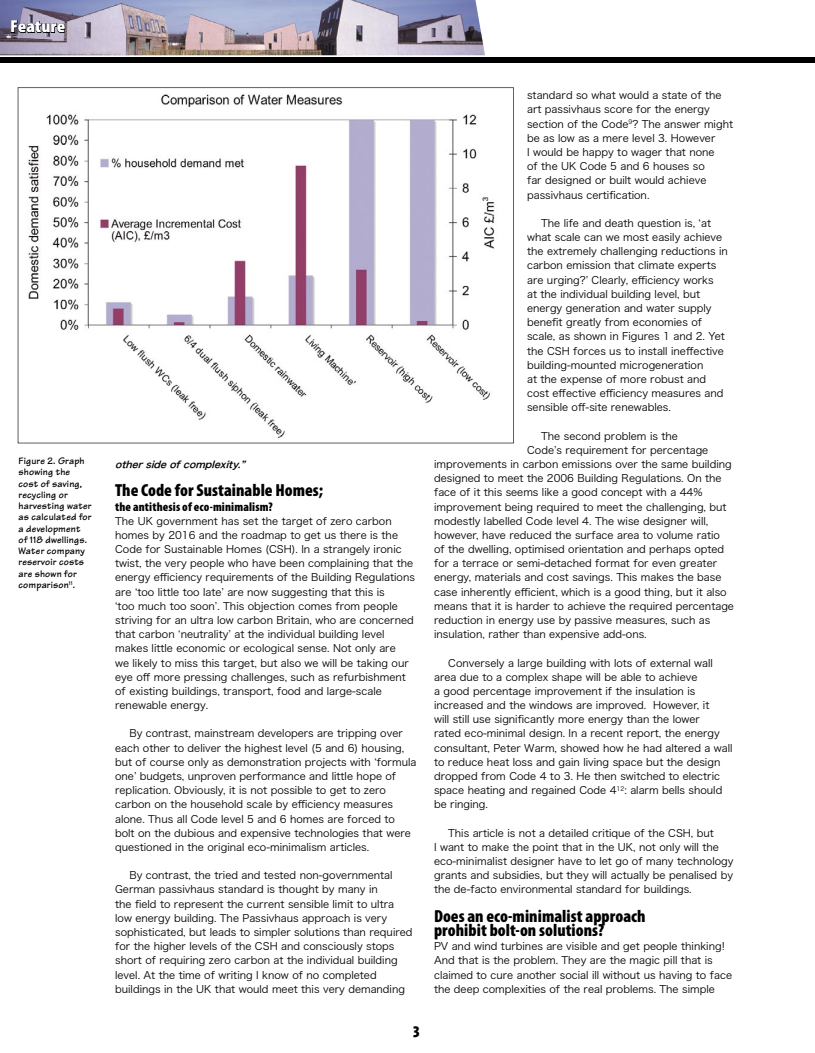
<style>
.page{position:relative;width:815px;height:1053px;background:#fff}
.page>*{position:absolute;margin:0;border:0;box-sizing:border-box;transform-origin:0 0}
.t1{font:900 condensed 17.5px/14.1px "Myriad Pro";color:#000}
.t2{font:900 condensed 17.5px "Myriad Pro";color:#fff;scale:1.1 1}
.t3{font:900 condensed 12.5px "Myriad Pro";letter-spacing:.01em;color:#000}
.t4{font:10.25px/14.1px "Hira Kaku Pro W3";color:#000}
.t5{font:700 10px/11.2px "Tekton";letter-spacing:.015em;color:#000}
.t6{font:italic 9.38px "Hira Kaku Pro W6";color:#000}
</style>
<div class="page">
<img style="left:0;top:0;width:485px;height:56px">
<div style="left:0;top:58px;width:815px;height:5px;background:#000"></div>
<svg style="left:18px;top:87px;width:496px;height:356px"></svg>
<h1 class="t2" style="left:10px;top:17px;width:52px">Feature</h1>
<p class="t5" style="left:19px;top:455px;width:74px">Figure 2. Graph showing the cost of saving, recycling or harvesting water as calculated for a development of 118 dwellings.<br>Water company reservoir costs are shown for comparison<sup>11</sup>.</p>
<p class="t6" style="left:115px;top:456px;width:135px">othersideofcomplexity.”</p>
<h1 class="t1" style="left:115px;top:483px;width:210px">The Code for Sustainable Homes;</h1>
<p class="t3" style="left:115px;top:499px;width:159px">the antithesis of eco-minimalism?</p>
<p class="t4" style="left:115px;top:513px;width:301px">The UK government has set the target of zero carbon homes by 2016 and the roadmap to get us there is the Code for Sustainable Homes (CSH). In a strangely ironic twist, the very people who have been complaining that the energy efficiency requirements of the Building Regulations are ʻtoo little too lateʼ are now suggesting that this is<br>ʻtoo much too soonʼ. This objection comes from people striving for an ultra low carbon Britain, who are concerned that carbon ʻneutralityʼ at the individual building level makes little economic or ecological sense. Not only are<br>we likely to miss this target, but also we will be taking our eye off more pressing challenges, such as refurbishment of existing buildings, transport, food and large-scale renewable energy.</p>
<p class="t4" style="left:115px;top:725px;width:303px;text-indent:14px">By contrast, mainstream developers are tripping over each other to deliver the highest level (5 and 6) housing, but of course only as demonstration projects with ʻformula oneʼ budgets, unproven performance and little hope of replication. Obviously, it is not possible to get to zero carbon on the household scale by efficiency measures alone. Thus all Code level 5 and 6 homes are forced to bolt on the dubious and expensive technologies that were questioned in the original eco-minimalism articles.</p>
<p class="t4" style="left:115px;top:867px;width:299px;text-indent:14px">By contrast, the tried and tested non-governmental German passivhaus standard is thought by many in<br>the field to represent the current sensible limit to ultra low energy building. The Passivhaus approach is very sophisticated, but leads to simpler solutions than required for the higher levels of the CSH and consciously stops short of requiring zero carbon at the individual building level. At the time of writing I know of no completed buildings in the UK that would meet this very demanding</p>
<h1 class="t1" style="left:413px;top:1022px;width:8px">3</h1>
<p class="t4" style="left:527px;top:88px;width:207px">standard so what would a state of the art passivhaus score for the energy section of the Code<sup>9</sup>? The answer might be as low as a mere level 3. However<br>I would be happy to wager that none<br>of the UK Code 5 and 6 houses so<br>far designed or built would achieve passivhaus certification.</p>
<p class="t4" style="left:527px;top:215px;width:202px;text-indent:14px">The life and death question is, ʻat what scale can we most easily achieve the extremely challenging reductions in carbon emission that climate experts are urging?ʼ Clearly, efficiency works<br>at the individual building level, but energy generation and water supply benefit greatly from economies of scale, as shown in Figures 1 and 2. Yet the CSH forces us to install ineffective building-mounted microgeneration<br>at the expense of more robust and cost effective efficiency measures and sensible off-site renewables.</p>
<p class="t4" style="left:541px;top:428px;width:138px">The second problem is the</p>
<p class="t4" style="left:527px;top:442px;width:183px">Codeʼs requirement for percentage</p>
<p class="t4" style="left:434px;top:456px;width:299px">improvements in carbon emissions over the same building</p>
<p class="t4" style="left:434px;top:470px;width:289px">designed to meet the 2006 Building Regulations. On the</p>
<p class="t4" style="left:434px;top:484px;width:270px">face of it this seems like a good concept with a 44%</p>
<p class="t4" style="left:434px;top:499px;width:294px">improvement being required to meet the challenging, but</p>
<p class="t4" style="left:434px;top:513px;width:276px">modestly labelled Code level 4. The wise designer will,</p>
<p class="t4" style="left:434px;top:527px;width:287px">however, have reduced the surface area to volume ratio</p>
<p class="t4" style="left:434px;top:541px;width:292px">of the dwelling, optimised orientation and perhaps opted</p>
<p class="t4" style="left:434px;top:555px;width:285px">for a terrace or semi-detached format for even greater</p>
<p class="t4" style="left:434px;top:569px;width:289px">energy, materials and cost savings. This makes the base</p>
<p class="t4" style="left:434px;top:584px;width:294px">case inherently efficient, which is a good thing, but it also</p>
<p class="t4" style="left:434px;top:598px;width:301px">means that it is harder to achieve the required percentage</p>
<p class="t4" style="left:434px;top:612px;width:278px">reduction in energy use by passive measures, such as</p>
<p class="t4" style="left:434px;top:626px;width:214px">insulation, rather than expensive add-ons.</p>
<p class="t4" style="left:434px;top:654px;width:300px;text-indent:14px">Conversely a large building with lots of external wall area due to a complex shape will be able to achieve<br>a good percentage improvement if the insulation is increased and the windows are improved. However, it<br>will still use significantly more energy than the lower<br>rated eco-minimal design. In a recent report, the energy consultant, Peter Warm, showed how he had altered a wall to reduce heat loss and gain living space but the design dropped from Code 4 to 3. He then switched to electric space heating and regained Code 4<sup>12</sup>: alarm bells should be ringing.</p>
<p class="t4" style="left:434px;top:825px;width:301px;text-indent:14px">This article is not a detailed critique of the CSH, but<br>I want to make the point that in the UK, not only will the eco-minimalist designer have to let go of many technology grants and subsidies, but they will actually be penalised by the de-facto environmental standard for buildings.</p>
<h1 class="t1" style="left:434px;top:909px;width:213px">Does an eco-minimalist approach prohibit bolt-on solutions?</h1>
<p class="t4" style="left:434px;top:938px;width:299px">PV and wind turbines are visible and get people thinking!<br>And that is the problem. They are the magic pill that is claimed to cure another social ill without us having to face the deep complexities of the real problems. The simple</p>
</div>
